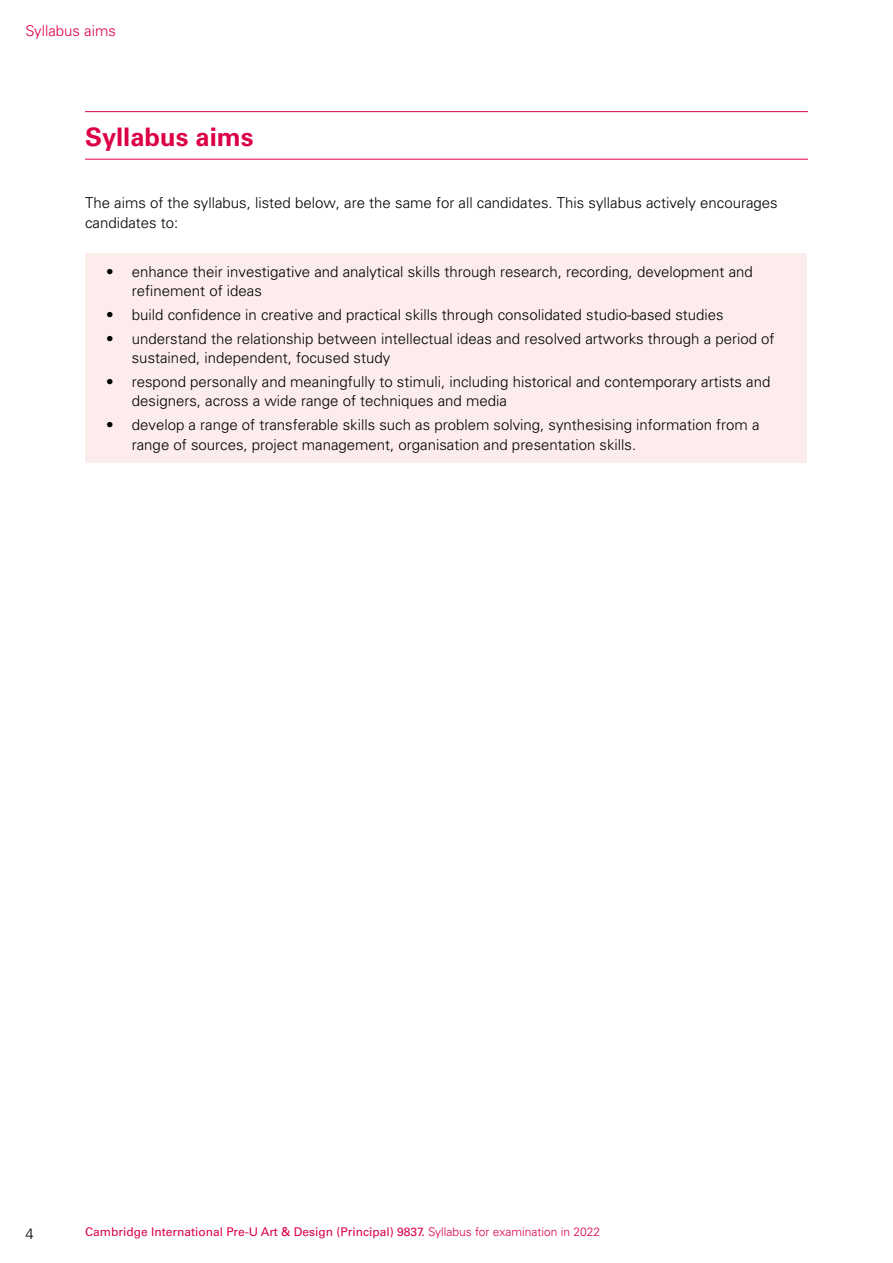
<style>
.page{position:relative;width:893px;height:1263px;background:#fff}
.page>*{position:absolute;margin:0;border:0;box-sizing:border-box;transform-origin:0 0}
.t1{font:700 25.5px "Univers LT Std";color:#dc0046}
.t2{font:300 15px/19.5px "Univers LT Std";color:#000}
.t3{font:300 15px "Univers LT Std";color:#dc0046}
.t4{font:12px "Univers LT Std";color:#dc0046}
.s1{font-weight:300}
</style>
<div class="page">
<hr style="left:85px;top:111px;width:723px;height:1px;background:#dc0046">
<hr style="left:85px;top:159px;width:723px;height:1px;background:#dc0046">
<div style="left:85px;top:253px;width:721px;height:209px;background:#fcecec"></div>
<p class="t3" style="left:26px;top:22px;width:92px">Syllabus aims</p>
<h1 class="t1" style="left:85px;top:122px;width:170px">Syllabus aims</h1>
<p class="t2" style="left:85px;top:193px;width:694px">The aims of the syllabus, listed below, are the same for all candidates. This syllabus actively encourages candidates to:</p>
<p class="t2" style="left:132px;top:262px;width:623px;text-indent:-26px">• enhance their investigative and analytical skills through research, recording, development and refinement of ideas</p>
<p class="t2" style="left:106px;top:305px;width:619px">• build confidence in creative and practical skills through consolidated studio-based studies</p>
<p class="t2" style="left:132px;top:329px;width:644px;text-indent:-26px">• understand the relationship between intellectual ideas and resolved artworks through a period of sustained, independent, focused study</p>
<p class="t2" style="left:132px;top:372px;width:640px;text-indent:-26px">• respond personally and meaningfully to stimuli, including historical and contemporary artists and designers, across a wide range of techniques and media</p>
<p class="t2" style="left:132px;top:415px;width:629px;text-indent:-26px">• develop a range of transferable skills such as problem solving, synthesising information from a range of sources, project management, organisation and presentation skills.</p>
<p class="t2" style="left:26px;top:1223px;width:10px">4</p>
<p class="t4" style="left:85px;top:1225px;width:517px">Cambridge International Pre-U Art &amp; Design (Principal) 9837. <span class="s1">Syllabus for examination in 2022</span></p>
</div>
